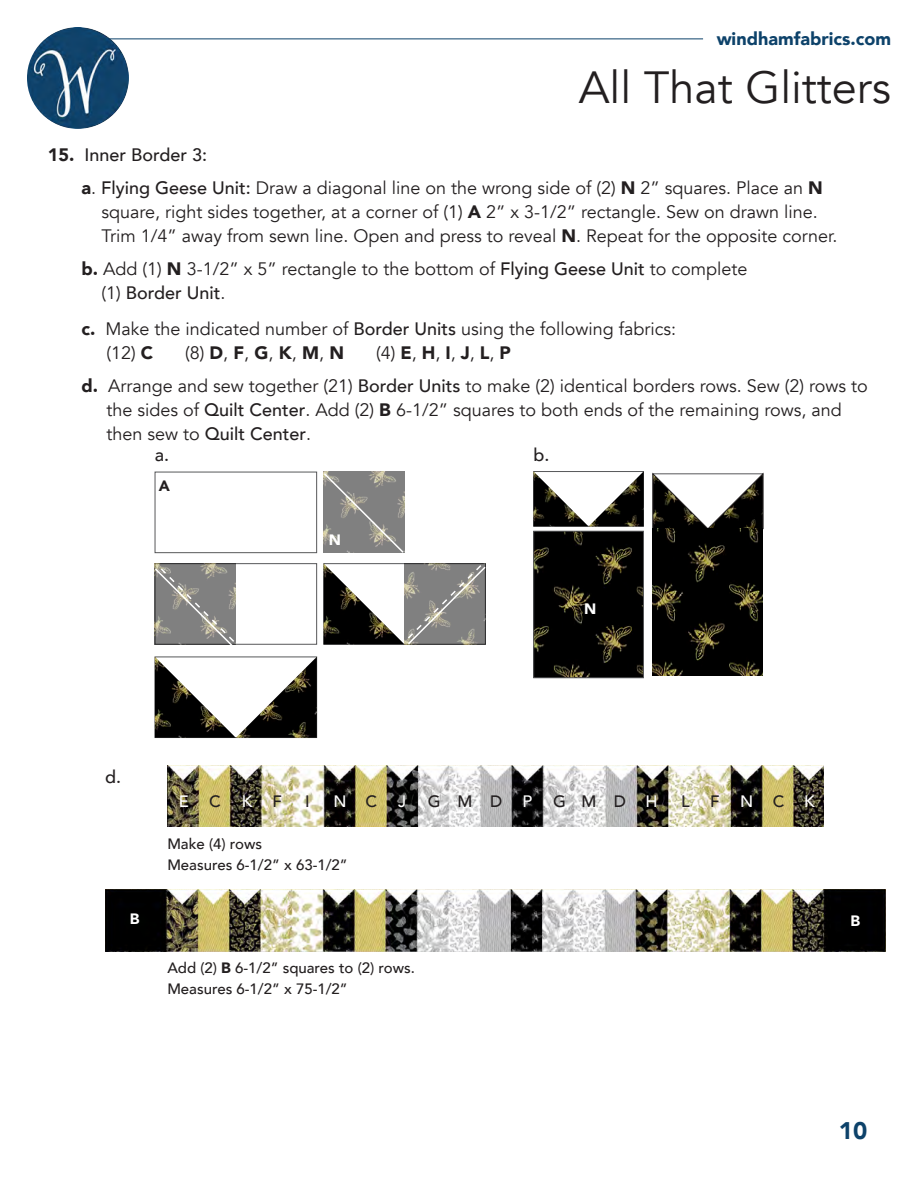
<style>
.page{position:relative;width:918px;height:1188px;background:#fff}
.page>*{position:absolute;margin:0;border:0;box-sizing:border-box;transform-origin:0 0}
.t1{font:45px "Avenir";color:#231f20}
.t2{font:900 24px "Avenir";color:#0d426a}
.t3{font:18px/24px "Avenir";color:#231f20}
.t4{font:500 18px "Avenir";color:#231f20}
.t5{font:900 18px "Avenir";color:#0d426a}
.t6{font:500 16.5px "Avenir";color:#231f20}
.t7{font:500 16.5px "Avenir";color:#fff}
.t8{font:500 15px "Avenir";color:#231f20}
.t9{font:900 15px "Avenir";color:#fff}
.t10{font:900 15px "Avenir";color:#231f20}
.s1{font-weight:900}
.s2{font-weight:500}
</style>
<div class="page">
<img style="left:27px;top:27px;width:102px;height:102px;border-radius:51px">
<hr style="left:109px;top:39px;width:594px;height:1px;background:#0d426a">
<img style="left:167px;top:765px;width:657px;height:62px">
<img style="left:105px;top:890px;width:781px;height:61px">
<div style="left:155px;top:563px;width:162px;height:81px;border:1px solid #57585a"></div>
<img style="left:155px;top:563px;width:81px;height:4px">
<svg style="left:154px;top:567px;width:82px;height:78px;background:#898886"></svg>
<img style="left:324px;top:563px;width:82px;height:81px">
<svg style="left:406px;top:563px;width:80px;height:82px;background:#888785"></svg>
<img style="left:155px;top:657px;width:162px;height:81px">
<svg style="left:323px;top:472px;width:82px;height:81px;background:#8a8986"></svg>
<div style="left:155px;top:472px;width:162px;height:81px;border:1px solid #57585a"></div>
<img style="left:533px;top:471px;width:111px;height:55px">
<img style="left:535px;top:533px;width:107px;height:143px">
<div style="left:533px;top:531px;width:111px;height:147px;border:1px solid #57585a"></div>
<img style="left:653px;top:529px;width:110px;height:147px">
<svg style="left:652px;top:473px;width:111px;height:56px"></svg>
<p class="t5" style="left:717px;top:23px;width:176px">windhamfabrics.com</p>
<h1 class="t1" style="left:579px;top:61px;width:314px">All That Glitters</h1>
<p class="t4" style="left:48px;top:139px;width:161px"><span class="s1">15.</span> Inner Border 3:</p>
<p class="t3" style="left:102px;top:176px;width:738px;text-indent:-20px"><span class="s1">a</span>. <span class="s2">Flying Geese Unit:</span> Draw a diagonal line on the wrong side of (2) <span class="s1">N</span> 2” squares. Place an <span class="s1">N </span>square, right sides together, at a corner of (1) <span class="s1">A</span> 2” x 3-1/2” rectangle. Sew on drawn line.<br>Trim 1/4” away from sewn line. Open and press to reveal <span class="s1">N</span>. Repeat for the opposite corner.</p>
<p class="t3" style="left:102px;top:257px;width:648px;text-indent:-20px"><span class="s1">b.</span> Add (1) <span class="s1">N</span> 3-1/2” x 5” rectangle to the bottom of <span class="s2">Flying Geese Unit</span> to complete (1) <span class="s2">Border Unit</span>.</p>
<p class="t3" style="left:107px;top:317px;width:571px;text-indent:-25px"><span class="s1">c.</span> Make the indicated number of <span class="s2">Border Units</span> using the following fabrics: (12) <span class="s1">C</span></p>
<p class="t3" style="left:185px;top:341px;width:161px">(8) <span class="s1">D</span>, <span class="s1">F</span>, <span class="s1">G</span>, <span class="s1">K</span>, <span class="s1">M</span>, <span class="s1">N</span></p>
<p class="t3" style="left:376px;top:341px;width:136px">(4) <span class="s1">E</span>, <span class="s1">H</span>, <span class="s1">I</span>, <span class="s1">J</span>, <span class="s1">L</span>, <span class="s1">P</span></p>
<p class="t3" style="left:107px;top:374px;width:763px;text-indent:-25px"><span class="s1">d.</span> Arrange and sew together (21) <span class="s2">Border Units</span> to make (2) identical borders rows. Sew (2) rows to the sides of <span class="s2">Quilt Center</span>. Add (2) <span class="s1">B</span> 6-1/2” squares to both ends of the remaining rows, and then sew to <span class="s2">Quilt Center</span>.</p>
<p class="t4" style="left:155px;top:439px;width:16px">a.</p>
<p class="t10" style="left:159px;top:473px;width:13px">A</p>
<p class="t9" style="left:329px;top:527px;width:14px">N</p>
<p class="t4" style="left:533px;top:439px;width:18px">b.</p>
<p class="t9" style="left:584px;top:596px;width:14px">N</p>
<p class="t4" style="left:105px;top:761px;width:18px">d.</p>
<p class="t9" style="left:130px;top:906px;width:11px">B</p>
<p class="t7" style="left:179px;top:787px;width:12px">E</p>
<p class="t6" style="left:209px;top:787px;width:13px">C</p>
<p class="t7" style="left:242px;top:787px;width:12px">K</p>
<p class="t6" style="left:273px;top:787px;width:11px">F</p>
<p class="t6" style="left:305px;top:787px;width:6px">I</p>
<p class="t7" style="left:333px;top:787px;width:15px">N</p>
<p class="t6" style="left:365px;top:787px;width:13px">C</p>
<p class="t7" style="left:398px;top:787px;width:9px">J</p>
<p class="t6" style="left:428px;top:787px;width:14px">G</p>
<p class="t6" style="left:458px;top:787px;width:16px">M</p>
<p class="t6" style="left:490px;top:787px;width:14px">D</p>
<p class="t7" style="left:523px;top:787px;width:11px">P</p>
<p class="t6" style="left:553px;top:787px;width:14px">G</p>
<p class="t6" style="left:581px;top:787px;width:16px">M</p>
<p class="t6" style="left:614px;top:787px;width:14px">D</p>
<p class="t7" style="left:645px;top:787px;width:14px">H</p>
<p class="t6" style="left:681px;top:787px;width:10px">L</p>
<p class="t6" style="left:710px;top:787px;width:11px">F</p>
<p class="t7" style="left:740px;top:787px;width:15px">N</p>
<p class="t6" style="left:773px;top:787px;width:13px">C</p>
<p class="t7" style="left:804px;top:787px;width:12px">K</p>
<p class="t8" style="left:167px;top:830px;width:96px">Make (4) rows</p>
<p class="t8" style="left:167px;top:851px;width:182px">Measures 6-1/2” x 63-1/2”</p>
<p class="t8" style="left:167px;top:955px;width:249px">Add (2) <span class="s1">B</span> 6-1/2” squares to (2) rows.</p>
<p class="t8" style="left:167px;top:976px;width:182px">Measures 6-1/2” x 75-1/2”</p>
<p class="t9" style="left:851px;top:908px;width:11px">B</p>
<h2 class="t2" style="left:839px;top:1110px;width:30px">10</h2>
</div>
